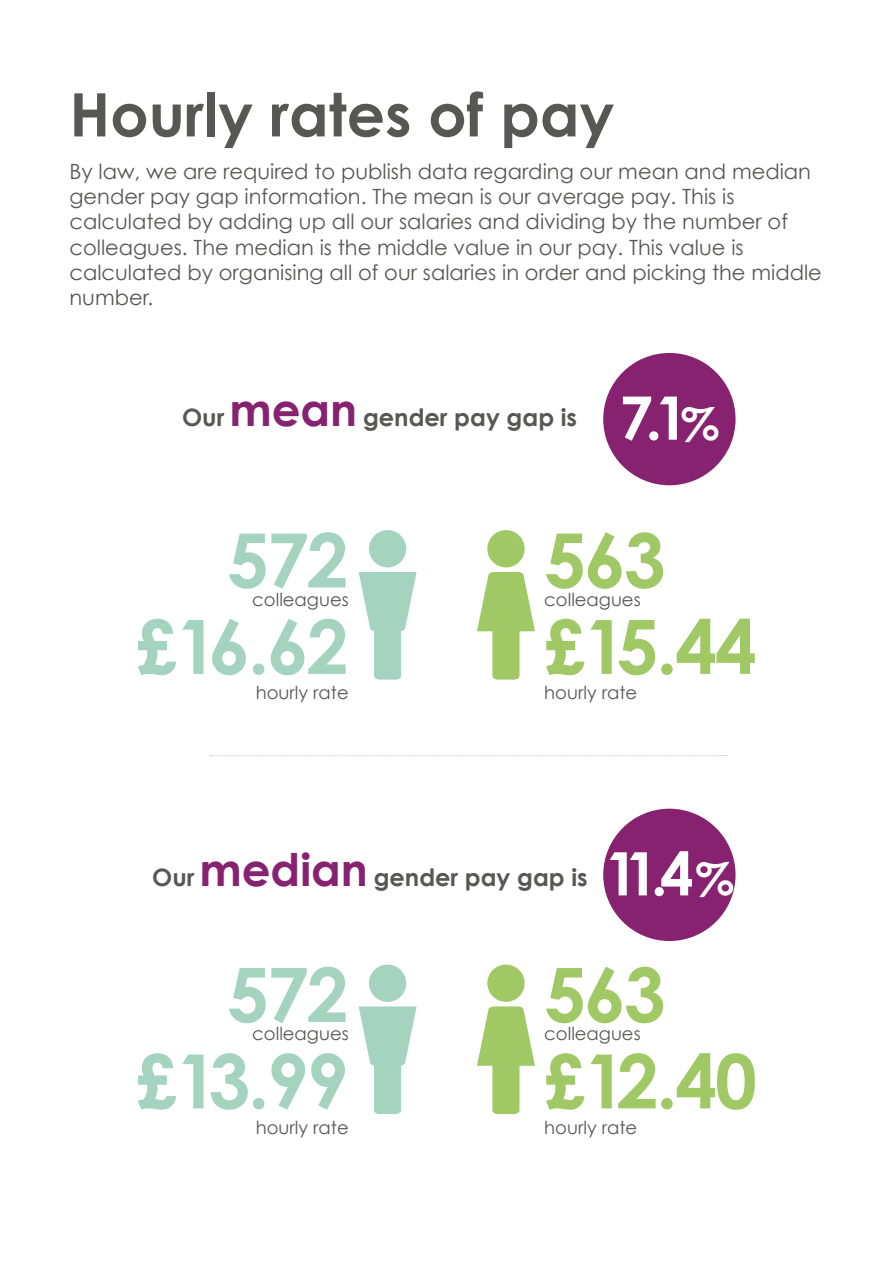
<style>
.page{position:relative;width:893px;height:1263px;background:#fff}
.page>*{position:absolute;margin:0;border:0;box-sizing:border-box;transform-origin:0 0}
.t1{font:700 75px "Century Gothic";letter-spacing:-.03em;color:#a4d4c0}
.t2{font:700 75px "Century Gothic";letter-spacing:-.03em;color:#a0c966}
.t3{font:700 60px "Century Gothic";color:#575756}
.t4{font:700 60px "Century Gothic";color:#fff}
.t5{font:700 24px "Century Gothic";color:#575756}
.t6{font:21px/25.2px "Century Gothic";color:#575756}
.t7{font:18px "Century Gothic";color:#575756}
.s1{font-size:45px;color:#872270}
.s2{font-size:45px}
</style>
<div class="page">
<div style="left:603px;top:353px;width:132px;height:132px;background:#872270;border-radius:50%"></div>
<svg style="left:210px;top:755px;width:517px;height:1px"></svg>
<svg style="left:477px;top:572px;width:58px;height:108px"></svg>
<div style="left:487px;top:530px;width:38px;height:37px;background:#a0c966;border-radius:50%"></div>
<svg style="left:359px;top:572px;width:58px;height:108px"></svg>
<div style="left:369px;top:530px;width:37px;height:37px;background:#a4d4c0;border-radius:50%"></div>
<div style="left:603px;top:809px;width:132px;height:132px;background:#872270;border-radius:50%"></div>
<svg style="left:477px;top:1006px;width:58px;height:108px"></svg>
<div style="left:487px;top:964px;width:38px;height:38px;background:#a0c966;border-radius:50%"></div>
<svg style="left:359px;top:1006px;width:58px;height:108px"></svg>
<div style="left:369px;top:964px;width:37px;height:38px;background:#a4d4c0;border-radius:50%"></div>
<h2 class="t3" style="left:69px;top:77px;width:546px">Hourly rates of pay</h2>
<p class="t6" style="left:69px;top:158px;width:754px">By law, we are required to publish data regarding our mean and median gender pay gap information. The mean is our average pay. This is calculated by adding up all our salaries and dividing by the number of colleagues. The median is the middle value in our pay. This value is calculated by organising all of our salaries in order and picking the middle number.</p>
<p class="t5" style="left:182px;top:402px;width:397px">Our <span class="s1">mean</span> gender pay gap is</p>
<h2 class="t4" style="left:619px;top:380px;width:102px">7.1<span class="s2">%</span></h2>
<h1 class="t1" style="left:227px;top:513px;width:123px">572</h1>
<p class="t7" style="left:252px;top:588px;width:98px">colleagues</p>
<h1 class="t1" style="left:136px;top:599px;width:214px">£16.62</h1>
<p class="t7" style="left:256px;top:682px;width:94px">hourly rate</p>
<h1 class="t2" style="left:544px;top:513px;width:123px">563</h1>
<p class="t7" style="left:544px;top:588px;width:98px">colleagues</p>
<h1 class="t2" style="left:544px;top:599px;width:214px">£15.44</h1>
<p class="t7" style="left:544px;top:682px;width:94px">hourly rate</p>
<p class="t5" style="left:152px;top:862px;width:437px">Our <span class="s1">median</span> gender pay gap is</p>
<h2 class="t4" style="left:605px;top:836px;width:131px">11.4 <span class="s2">%</span></h2>
<h1 class="t1" style="left:227px;top:947px;width:123px">572</h1>
<p class="t7" style="left:252px;top:1023px;width:98px">colleagues</p>
<h1 class="t1" style="left:136px;top:1034px;width:214px">£13.99</h1>
<p class="t7" style="left:256px;top:1116px;width:94px">hourly rate</p>
<h1 class="t2" style="left:544px;top:947px;width:123px">563</h1>
<p class="t7" style="left:544px;top:1023px;width:98px">colleagues</p>
<h1 class="t2" style="left:544px;top:1034px;width:214px">£12.40</h1>
<p class="t7" style="left:544px;top:1116px;width:94px">hourly rate</p>
</div>
